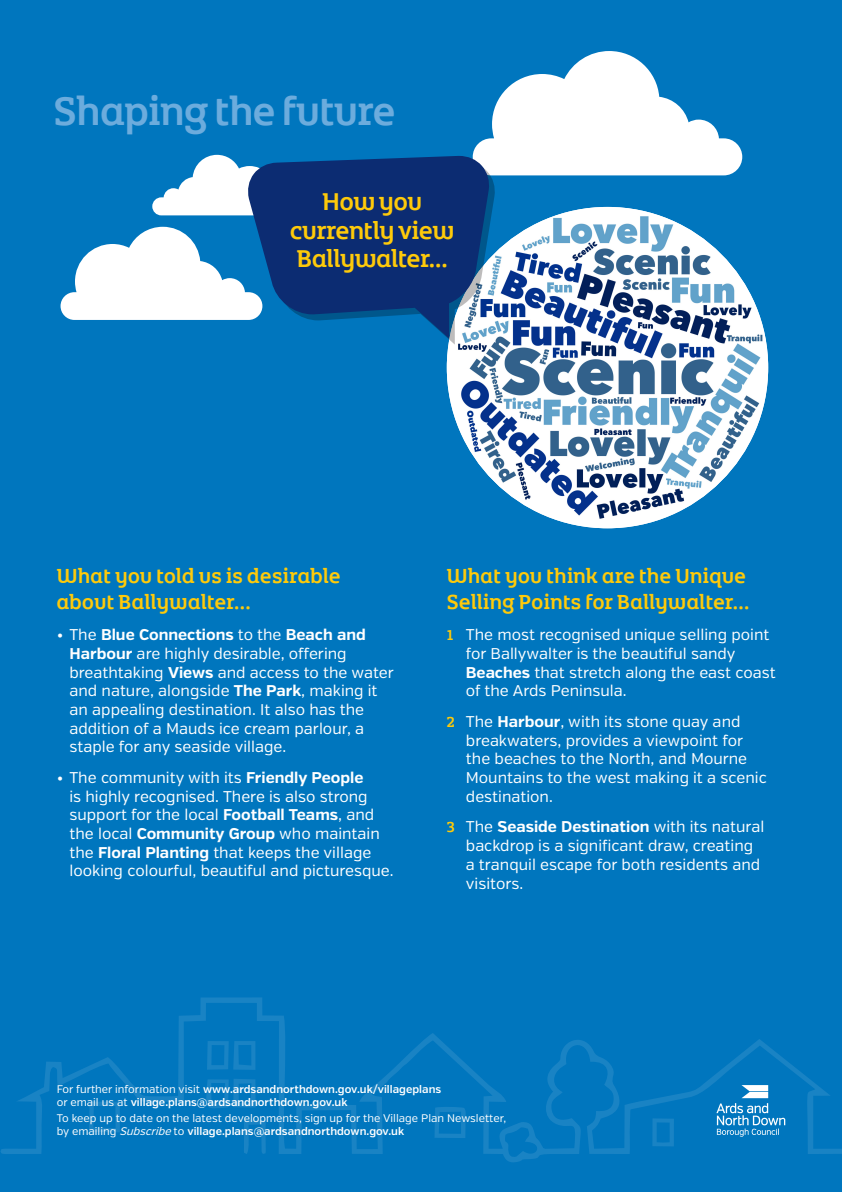
<style>
.page{position:relative;width:842px;height:1192px;background:#0076be}
.page>*{position:absolute;margin:0;border:0;box-sizing:border-box;transform-origin:0 0}
.t1{font:42.85px "Northern Ireland Headline";color:#6cacdd}
.t2{font:26.2px/28.3px "Northern Ireland Headline";color:#feca0a;text-align:center}
.t3{font:21.95px/26.4px "Northern Ireland Headline";letter-spacing:.02em;color:#feca0a}
.t4{font:15.55px/18.7px "Verb";color:#fff}
.t5{font:11px/13px "Verb";color:#fff}
.t6{font:600 11px/13px "Verb";color:#fff}
.s1{font-weight:700}
.s2{font-family:"Northern Ireland Headline";color:#feca0a}
.s3{font-weight:400}
.s4{font-style:italic}
.s5{font-weight:600}
</style>
<div class="page">
<svg style="left:61px;top:227px;width:186px;height:93px"></svg>
<svg style="left:473px;top:51px;width:269px;height:124px"></svg>
<svg style="left:152px;top:155px;width:95px;height:60px"></svg>
<svg style="left:1px;top:997px;width:841px;height:165px"></svg>
<svg style="left:434px;top:1106px;width:32px;height:32px"></svg>
<svg style="left:89px;top:1102px;width:31px;height:30px"></svg>
<svg style="left:204px;top:1079px;width:52px;height:30px"></svg>
<svg style="left:207px;top:1041px;width:48px;height:29px"></svg>
<svg style="left:652px;top:1118px;width:22px;height:28px"></svg>
<svg style="left:243px;top:1120px;width:24px;height:37px"></svg>
<svg style="left:716px;top:1085px;width:69px;height:52px"></svg>
<img style="left:447px;top:207px;width:321px;height:321px;border-radius:161px">
<svg style="left:448px;top:162px;width:47px;height:183px"></svg>
<svg style="left:247px;top:156px;width:243px;height:183px;fill:#0c2c72"></svg>
<p class="t1" style="left:54px;top:84px;width:343px">Shaping the future</p>
<p class="t2" style="left:290px;top:187px;width:166px">How you currently view<br>Ballywalter...</p>
<p class="t3" style="left:57px;top:562px;width:285px">What you told us is desirable about Ballywalter...</p>
<p class="t4" style="left:69px;top:626px;width:326px;text-indent:-13px">• The <span class="s1">Blue Connections</span> to the <span class="s1">Beach and Harbour</span> are highly desirable, offering breathtaking <span class="s1">Views</span> and access to the water and nature, alongside <span class="s1">The Park</span>, making it an appealing destination. It also has the addition of a Mauds ice cream parlour, a staple for any seaside village.</p>
<p class="t4" style="left:69px;top:768px;width:326px;text-indent:-13px">• The community with its <span class="s1">Friendly People<br></span>is highly recognised. There is also strong support for the local <span class="s1">Football Teams</span>, and the local <span class="s1">Community Group</span> who maintain the <span class="s1">Floral Planting</span> that keeps the village looking colourful, beautiful and picturesque.</p>
<p class="t3" style="left:447px;top:562px;width:304px">What you think are the Unique<br>Selling Points for Ballywalter...</p>
<p class="t4" style="left:466px;top:626px;width:311px;text-indent:-19px"><span class="s2">1</span> The most recognised unique selling point for Ballywalter is the beautiful sandy <span class="s1">Beaches</span> that stretch along the east coast of the Ards Peninsula.</p>
<p class="t4" style="left:466px;top:712px;width:302px;text-indent:-19px"><span class="s2">2</span> The <span class="s1">Harbour</span>, with its stone quay and breakwaters, provides a viewpoint for the beaches to the North, and Mourne<br>Mountains to the west making it a scenic destination.</p>
<p class="t4" style="left:466px;top:818px;width:300px;text-indent:-19px"><span class="s2">3</span> The <span class="s1">Seaside Destination</span> with its natural backdrop is a significant draw, creating a tranquil escape for both residents and visitors.</p>
<p class="t6" style="left:57px;top:1083px;width:386px"><span class="s3">For further information visit</span> www.ardsandnorthdown.gov.uk/villageplans <span class="s3">or email us at</span> village.plans@ardsandnorthdown.gov.uk</p>
<p class="t5" style="left:57px;top:1112px;width:451px">To keep up to date on the latest developments, sign up for the Village Plan Newsletter, by emailing <span class="s4">Subscribe</span>to <span class="s5">village.plans@ardsandnorthdown.gov.uk</span></p>
</div>
